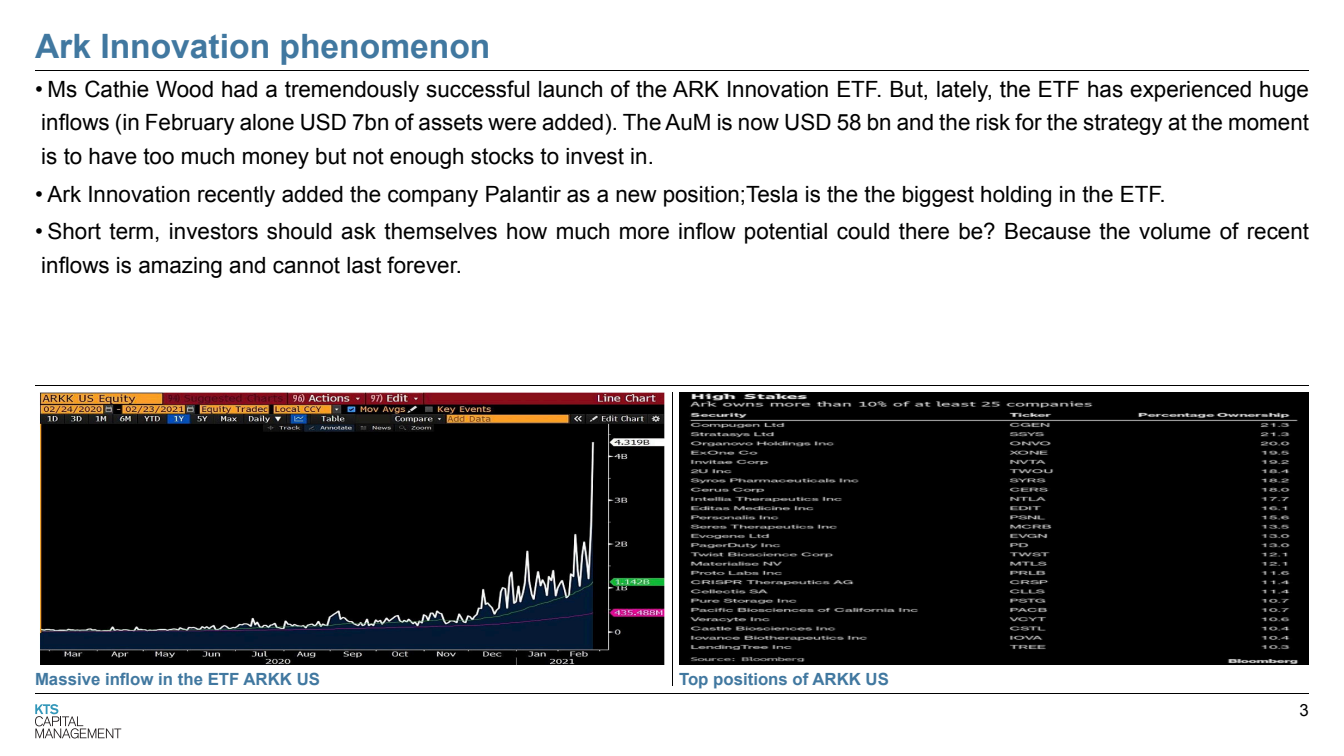
<style>
.page{position:relative;width:1344px;height:756px;background:#fff}
.page>*{position:absolute;margin:0;border:0;box-sizing:border-box;transform-origin:0 0}
.t1{font:700 33.6px "Arial";color:#4178a0}
.t2{font:22.4px/33.6px "Arial";color:#000;text-align:justify}
.t3{font:700 16.8px "Arial";color:#4178a0}
.t4{font:16.8px "Arial";color:#000}
</style>
<div class="page">
<svg style="left:35px;top:704px;width:86px;height:34px"></svg>
<hr style="left:35px;top:693px;width:1274px;height:1px;background:#000">
<hr style="left:672px;top:392px;width:1px;height:294px;background:#000">
<hr style="left:35px;top:70px;width:1274px;height:1px;background:#000">
<img style="left:40px;top:392px;width:625px;height:273px">
<img style="left:679px;top:392px;width:630px;height:273px">
<hr style="left:35px;top:385px;width:1274px;height:1px;background:#000">
<h1 class="t1" style="left:35px;top:34px;width:457px">Ark Innovation phenomenon</h1>
<p class="t2" style="left:35px;top:74px;width:1276px">• Ms Cathie Wood had a tremendously successful launch of the ARK Innovation ETF. But, lately, the ETF has experienced huge inflows (in February alone USD 7bn of assets were added). The AuM is now USD 58 bn and the risk for the strategy at the moment is to have too much money but not enough stocks to invest in.</p>
<p class="t2" style="left:35px;top:179px;width:1132px">• Ark Innovation recently added the company Palantir as a new position;Tesla is the the biggest holding in the ETF.</p>
<p class="t2" style="left:35px;top:217px;width:1276px">• Short term, investors should ask themselves how much more inflow potential could there be? Because the volume of recent inflows is amazing and cannot last forever.</p>
<p class="t3" style="left:35px;top:673px;width:287px">Massive inflow in the ETF ARKK US</p>
<p class="t3" style="left:679px;top:673px;width:211px">Top positions of ARKK US</p>
<p class="t4" style="left:1300px;top:703px;width:11px">3</p>
</div>
